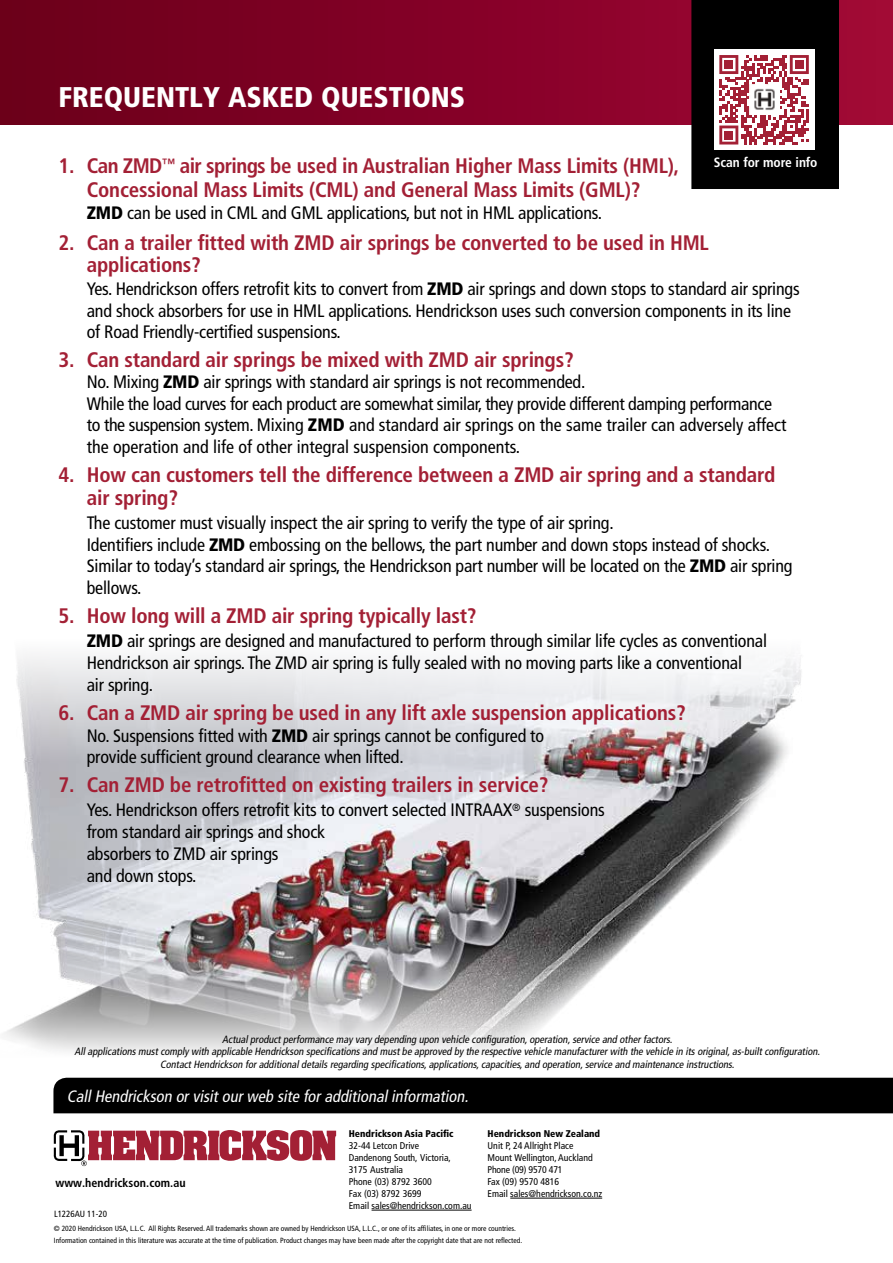
<style>
.page{position:relative;width:893px;height:1263px;background:#fff}
.page>*{position:absolute;margin:0;border:0;box-sizing:border-box;transform-origin:0 0}
.t1{font:900 condensed 28.5px "Frutiger LT Std";color:#fff}
.t2{font:700 condensed 21px/22.5px "Frutiger LT Std";letter-spacing:-.01em;color:#a32035}
.t3{font:condensed 18px/21.8px "Frutiger LT Std";letter-spacing:-.01em;color:#000}
.t4{font:italic condensed 16.5px "Frutiger LT Std";color:#fff}
.t5{font:700 condensed 13.5px "Frutiger LT Std";letter-spacing:-.01em;color:#fff}
.t6{font:700 condensed 12px "Frutiger LT Std";color:#000}
.t7{font:italic condensed 10.5px/12.6px "Frutiger LT Std";color:#000;text-align:center}
.t8{font:condensed 9.75px/12px "Frutiger LT Std";color:#000}
.t9{font:900 condensed 9.75px "Frutiger LT Std";color:#000}
.t10{font:condensed 9px "Frutiger LT Std";color:#000}
.t11{font:condensed 7.5px "Frutiger LT Std";color:#000}
.s1{font-weight:900}
</style>
<div class="page">
<img style="left:16px;top:655px;width:785px;height:274px">
<svg style="left:4px;top:929px;width:888px;height:149px"></svg>
<div style="left:53px;top:1078px;width:840px;height:35px;background:#000"></div>
<svg style="left:54px;top:1130px;width:282px;height:36px"></svg>
<hr style="left:510px;top:1198px;width:92px;height:1px;background:#000">
<hr style="left:372px;top:1210px;width:100px;height:1px;background:#000">
<svg style="left:0;top:0;width:893px;height:124px;background:#810125"></svg>
<svg style="left:691px;top:0;width:148px;height:189px"></svg>
<div style="left:725px;top:60px;width:8px;height:9px;background:#a32035"></div>
<div style="left:795px;top:60px;width:8px;height:9px;background:#a32035"></div>
<div style="left:725px;top:131px;width:8px;height:8px;background:#a32035"></div>
<img style="left:749px;top:85px;width:30px;height:30px">
<h1 class="t1" style="left:58px;top:80px;width:408px">FREQUENTLY ASKED QUESTIONS</h1>
<p class="t5" style="left:714px;top:154px;width:105px">Scan for more info</p>
<p class="t2" style="left:58px;top:154px;width:622px;line-height:23.2px;text-align:center">1. Can ZMD<sup>™</sup> air springs be used in Australian Higher Mass Limits (HML),<br>Concessional Mass Limits (CML) and General Mass Limits (GML)?</p>
<p class="t3" style="left:87px;top:202px;width:517px"><span class="s1">ZMD</span> can be used in CML and GML applications, but not in HML applications.</p>
<p class="t2" style="left:87px;top:231px;width:624px;text-indent:-28px">2. Can a trailer fitted with ZMD air springs be converted to be used in HML applications?</p>
<p class="t3" style="left:87px;top:278px;width:714px">Yes. Hendrickson offers retrofit kits to convert from <span class="s1">ZMD</span> air springs and down stops to standard air springs and shock absorbers for use in HML applications. Hendrickson uses such conversion components in its line of Road Friendly-certified suspensions.</p>
<p class="t2" style="left:58px;top:348px;width:517px">3. Can standard air springs be mixed with ZMD air springs?</p>
<p class="t3" style="left:87px;top:371px;width:701px">No. Mixing <span class="s1">ZMD</span> air springs with standard air springs is not recommended.<br>While the load curves for each product are somewhat similar, they provide different damping performance to the suspension system. Mixing <span class="s1">ZMD</span> and standard air springs on the same trailer can adversely affect the operation and life of other integral suspension components.</p>
<p class="t2" style="left:87px;top:464px;width:690px;text-indent:-28px">4. How can customers tell the difference between a ZMD air spring and a standard air spring?</p>
<p class="t3" style="left:87px;top:512px;width:707px">The customer must visually inspect the air spring to verify the type of air spring.<br>Identifiers include <span class="s1">ZMD</span> embossing on the bellows, the part number and down stops instead of shocks.<br>Similar to today’s standard air springs, the Hendrickson part number will be located on the <span class="s1">ZMD</span> air spring bellows.</p>
<p class="t2" style="left:58px;top:605px;width:420px">5. How long will a ZMD air spring typically last?</p>
<p class="t3" style="left:87px;top:630px;width:682px"><span class="s1">ZMD</span> air springs are designed and manufactured to perform through similar life cycles as conventional<br>Hendrickson air springs. The ZMD air spring is fully sealed with no moving parts like a conventional<br>air spring.</p>
<p class="t2" style="left:58px;top:701px;width:629px">6. Can a ZMD air spring be used in any lift axle suspension applications?</p>
<p class="t3" style="left:87px;top:725px;width:459px">No. Suspensions fitted with <span class="s1">ZMD</span> air springs cannot be configured to provide sufficient ground clearance when lifted.</p>
<p class="t2" style="left:58px;top:774px;width:491px">7. Can ZMD be retrofitted on existing trailers in service?</p>
<p class="t3" style="left:87px;top:799px;width:520px">Yes. Hendrickson offers retrofit kits to convert selected INTRAAX<sup>®</sup> suspensions from standard air springs and shock<br>absorbers to ZMD air springs<br>and down stops.</p>
<p class="t7" style="left:74px;top:1033px;width:749px">Actualproductperformance may vary depending upon vehicle configuration,operation,service and otherfactors.<br>Allapplicationsmustcomply with applicable Hendrickson specificationsand mustbe approved by the respective vehicle manufacturerwith the vehicle in itsoriginal,as-builtconfiguration.<br>ContactHendrickson foradditionaldetailsregarding specifications,applications,capacities,and operation,service and maintenance instructions.</p>
<p class="t4" style="left:67px;top:1086px;width:406px">CallHendrickson orvisitourweb site foradditionalinformation.</p>
<p class="t6" style="left:56px;top:1175px;width:132px">www.hendrickson.com.au</p>
<p class="t10" style="left:54px;top:1208px;width:55px">L1226AU 11-20</p>
<p class="t9" style="left:349px;top:1128px;width:106px">Hendrickson Asia Pacific</p>
<p class="t8" style="left:349px;top:1140px;width:124px">32-44 Letcon Drive<br>Dandenong South, Victoria,<br>3175 Australia<br>Phone (03) 8792 3600<br>Fax (03) 8792 3699<br>Email sales@hendrickson.com.au</p>
<p class="t9" style="left:487px;top:1128px;width:114px">Hendrickson New Zealand</p>
<p class="t8" style="left:487px;top:1140px;width:116px">Unit P, 24 Allright Place<br>Mount Wellington, Auckland<br>Phone (09) 9570 471<br>Fax (09) 9570 4816<br>Email sales@hendrickson.co.nz</p>
<p class="t11" style="left:54px;top:1224px;width:463px">© 2020 Hendrickson USA, L.L.C. All Rights Reserved. All trademarks shown are owned by Hendrickson USA, L.L.C., or one of its affiliates, in one or more countries.</p>
<p class="t11" style="left:54px;top:1236px;width:470px">Information contained in this literature was accurate at the time of publication. Product changes may have been made after the copyright date that are not reflected.</p>
</div>
